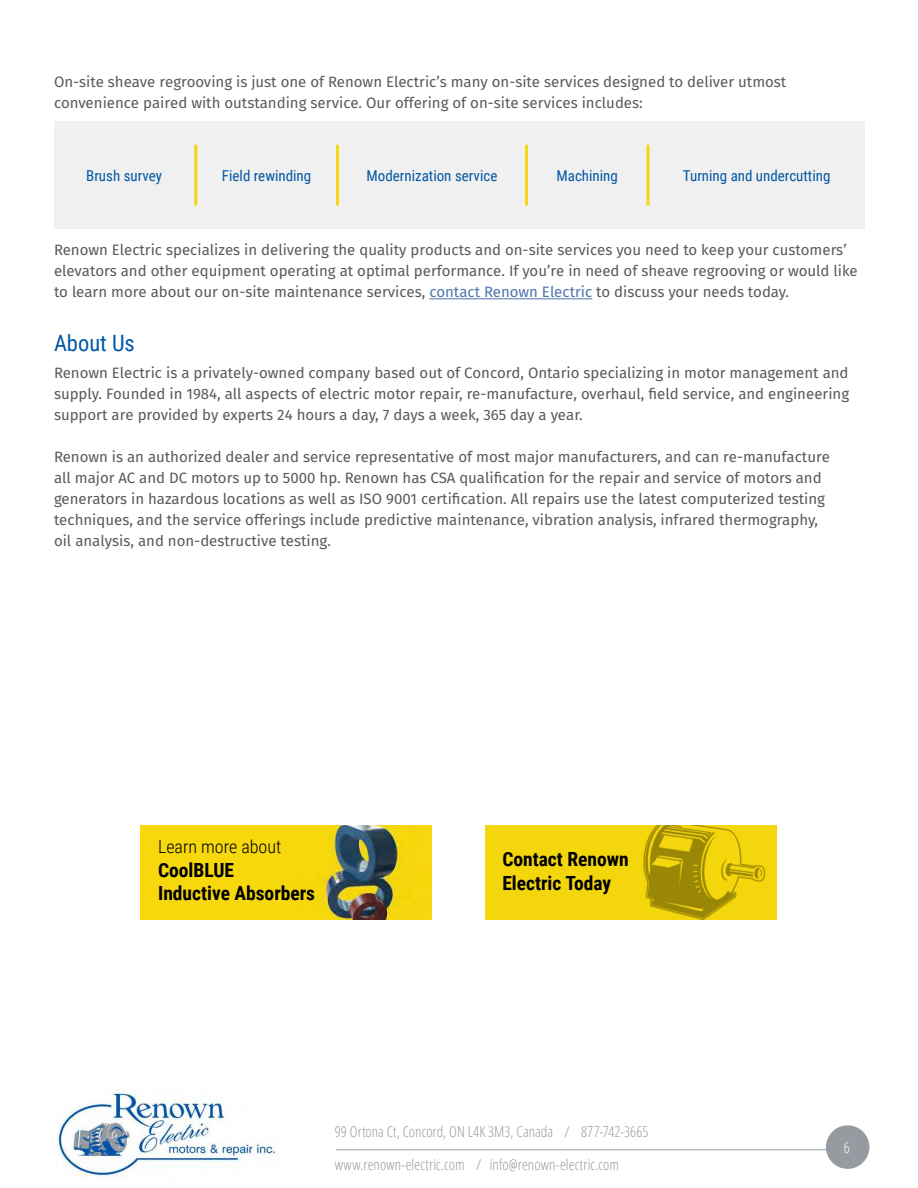
<style>
.page{position:relative;width:918px;height:1188px;background:#fff}
.page>*{position:absolute;margin:0;border:0;box-sizing:border-box;transform-origin:0 0}
.t1{font:22.5px "Roboto Condensed";color:#0157a4}
.t2{font:700 19.5px/23.4px "Roboto Condensed";color:#000}
.t3{font:300 18px "Roboto Condensed";color:#000}
.t4{font:15px/21px "Fira Sans";color:#58595b}
.t5{font:300 15px "Open Sans Condensed";letter-spacing:.005em;color:#959ba0}
.t6{font:15px "Roboto Condensed";color:#0157a4}
.t7{font:300 15px "Open Sans Condensed";color:#fff}
.s1{color:#4f73ad}
</style>
<div class="page">
<img style="left:54px;top:1090px;width:221px;height:87px">
<hr style="left:336px;top:1149px;width:533px;height:1px;background:#959ba0">
<div style="left:826px;top:1125px;width:43px;height:44px;background:#959ba0;border-radius:50%"></div>
<img style="left:141px;top:826px;width:291px;height:93px">
<img style="left:485px;top:826px;width:291px;height:93px">
<hr style="left:429px;top:298px;width:163px;height:1px;background:#4f73ad">
<div style="left:54px;top:121px;width:810px;height:108px;background:#f0f0f0"></div>
<hr style="left:194px;top:145px;width:3px;height:61px;background:#f4d613">
<hr style="left:336px;top:145px;width:3px;height:61px;background:#f4d613">
<hr style="left:525px;top:145px;width:3px;height:61px;background:#f4d613">
<hr style="left:647px;top:145px;width:3px;height:61px;background:#f4d613">
<p class="t4" style="left:54px;top:72px;width:734px">On-site sheave regrooving is just one of Renown Electric’s many on-site services designed to deliver utmost convenience paired with outstanding service. Our offering of on-site services includes:</p>
<p class="t6" style="left:86px;top:169px;width:77px">Brush survey</p>
<p class="t6" style="left:222px;top:169px;width:91px">Field rewinding</p>
<p class="t6" style="left:367px;top:169px;width:132px">Modernization service</p>
<p class="t6" style="left:557px;top:169px;width:63px">Machining</p>
<p class="t6" style="left:683px;top:169px;width:149px">Turning and undercutting</p>
<p class="t4" style="left:54px;top:240px;width:805px">Renown Electric specializes in delivering the quality products and on-site services you need to keep your customers’ elevators and other equipment operating at optimal performance. If you’re in need of sheave regrooving or would like to learn more about our on-site maintenance services, <span class="s1">contact Renown Electric</span> to discuss your needs today.</p>
<h1 class="t1" style="left:54px;top:327px;width:82px">About Us</h1>
<p class="t4" style="left:54px;top:364px;width:797px;text-align:justify">Renown Electric is a privately-owned company based out of Concord, Ontario specializing in motor management and supply. Founded in 1984, all aspects of electric motor repair, re-manufacture, overhaul, field service, and engineering support are provided by experts 24 hours a day, 7 days a week, 365 day a year.</p>
<p class="t4" style="left:54px;top:448px;width:777px">Renown is an authorized dealer and service representative of most major manufacturers, and can re-manufacture all major AC and DC motors up to 5000 hp. Renown has CSA qualification for the repair and service of motors and generators in hazardous locations as well as ISO 9001 certification. All repairs use the latest computerized testing techniques, and the service offerings include predictive maintenance, vibration analysis, infrared thermography, oil analysis, and non-destructive testing.</p>
<p class="t3" style="left:158px;top:836px;width:125px">Learn more about</p>
<h2 class="t2" style="left:158px;top:860px;width:159px">CoolBLUE<br>Inductive Absorbers</h2>
<h2 class="t2" style="left:502px;top:849px;width:128px">Contact Renown<br>Electric Today</h2>
<p class="t5" style="left:335px;top:1125px;width:315px">99 Ortona Ct, Concord, ON L4K 3M3, Canada / 877-742-3665</p>
<p class="t5" style="left:335px;top:1158px;width:286px">www.renown-electric.com / info@renown-electric.com</p>
<p class="t7" style="left:844px;top:1141px;width:7px">6</p>
</div>
